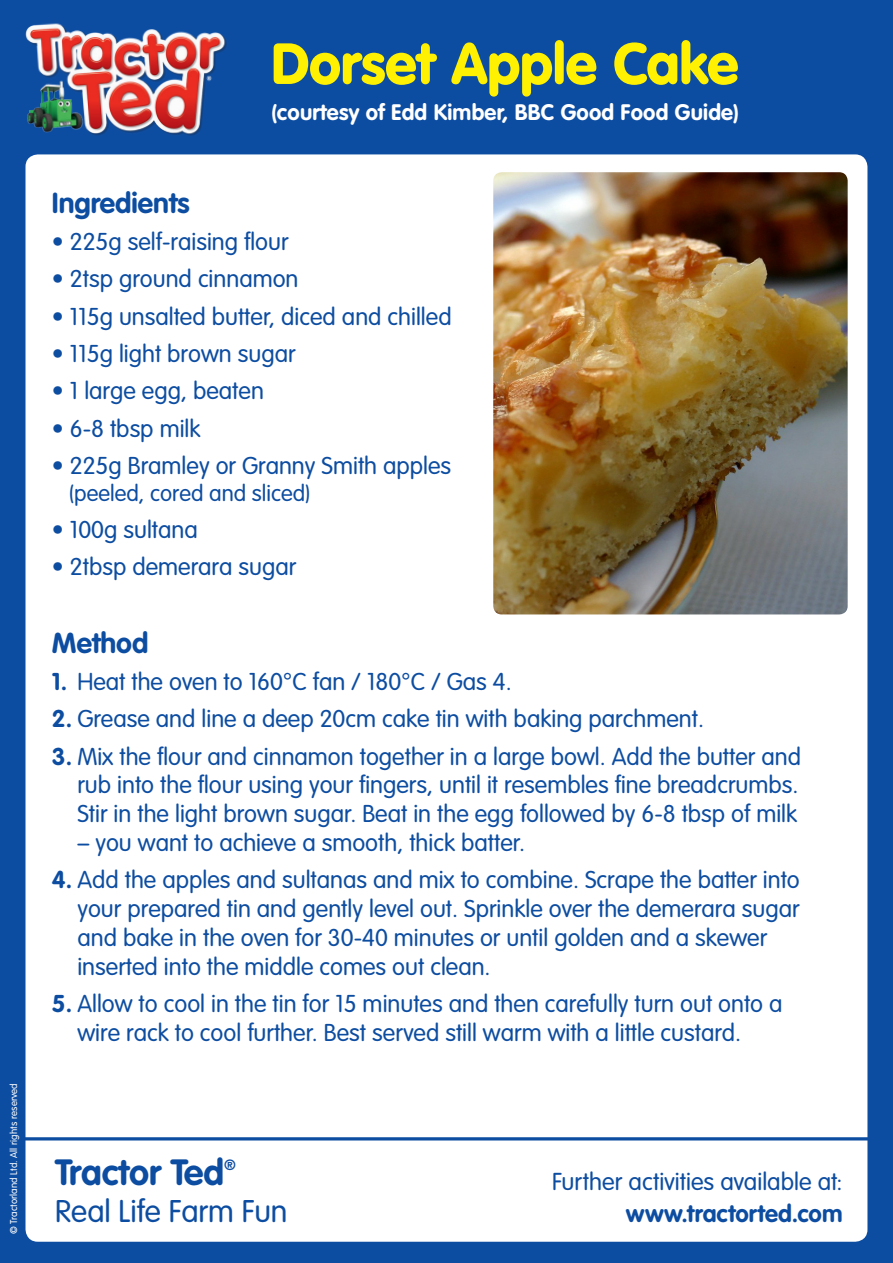
<style>
.page{position:relative;width:893px;height:1263px;background:#0d4da1}
.page>*{position:absolute;margin:0;border:0;box-sizing:border-box;transform-origin:0 0}
.t1{font:900 57px "VAG Rounded";color:#fff101}
.t2{font:700 36px "VAG Rounded";color:#0d4da1}
.t3{font:300 30.9px "VAG Rounded";color:#0d4da1}
.t4{font:700 28.5px "VAG Rounded";color:#0d4da1}
.t5{font:300 24.15px "VAG Rounded";color:#0d4da1}
.t6{font:700 24.15px "VAG Rounded";letter-spacing:.005em;color:#0d4da1}
.t7{font:300 24px/28.8px "VAG Rounded";color:#0d4da1}
.t8{font:300 22.5px "VAG Rounded";color:#0d4da1}
.t9{font:700 22.2px "VAG Rounded";letter-spacing:.01em;color:#fff}
.t10{font:700 14.7px "VAG Rounded";color:#0d4da1}
.t11{font:300 9.75px "VAG Rounded";letter-spacing:.01em;color:#fff}
.s1{font-weight:700}
</style>
<div class="page">
<div style="left:26px;top:154px;width:841px;height:1088px;background:#fff;border-radius:12px"></div>
<hr style="left:21px;top:1137px;width:851px;height:3px;background:#0d4da1">
<img style="left:23px;top:6px;width:208px;height:148px">
<img style="left:493px;top:172px;width:355px;height:442px">
<p class="t11" style="left:8px;top:1234px;width:152px;rotate:-90deg">© Tractorland Ltd. All rights reserved</p>
<p class="t1" style="left:271px;top:29px;width:469px">Dorset Apple Cake</p>
<p class="t9" style="left:271px;top:99px;width:469px">(courtesy of Edd Kimber, BBC Good Food Guide)</p>
<p class="t4" style="left:52px;top:186px;width:139px">Ingredients</p>
<p class="t7" style="left:52px;top:227px;width:238px">• 225g self-raising flour</p>
<p class="t7" style="left:52px;top:264px;width:248px">• 2tsp ground cinnamon</p>
<p class="t7" style="left:52px;top:302px;width:401px">• 115g unsalted butter, diced and chilled</p>
<p class="t7" style="left:52px;top:339px;width:245px">• 115g light brown sugar</p>
<p class="t7" style="left:52px;top:376px;width:214px">• 1 large egg, beaten</p>
<p class="t7" style="left:52px;top:414px;width:150px">• 6-8 tbsp milk</p>
<p class="t7" style="left:52px;top:451px;width:401px">• 225g Bramley or Granny Smith apples</p>
<p class="t8" style="left:69px;top:480px;width:243px">(peeled, cored and sliced)</p>
<p class="t7" style="left:52px;top:515px;width:147px">• 100g sultana</p>
<p class="t7" style="left:52px;top:553px;width:246px">• 2tbsp demerara sugar</p>
<p class="t4" style="left:52px;top:626px;width:98px">Method</p>
<p class="t7" style="left:52px;top:667px;width:461px"><span class="s1">1.</span> Heat the oven to 160°C fan / 180°C / Gas 4.</p>
<p class="t7" style="left:52px;top:704px;width:654px"><span class="s1">2.</span> Grease and line a deep 20cm cake tin with baking parchment.</p>
<p class="t7" style="left:77px;top:742px;width:725px;text-align:justify;text-indent:-26px"><span class="s1">3.</span> Mix the flour and cinnamon together in a large bowl. Add the butter and rub into the flour using your fingers, until it resembles fine breadcrumbs.<br>Stir in the light brown sugar. Beat in the egg followed by 6-8 tbsp of milk</p>
<p class="t7" style="left:77px;top:828px;width:449px">– you want to achieve a smooth, thick batter.</p>
<p class="t7" style="left:77px;top:865px;width:724px;text-indent:-26px"><span class="s1">4.</span> Add the apples and sultanas and mix to combine. Scrape the batter into your prepared tin and gently level out. Sprinkle over the demerara sugar and bake in the oven for 30-40 minutes or until golden and a skewer inserted into the middle comes out clean.</p>
<p class="t7" style="left:77px;top:989px;width:707px;text-indent:-26px"><span class="s1">5.</span> Allow to cool in the tin for 15 minutes and then carefully turn out onto a wire rack to cool further. Best served still warm with a little custard.</p>
<p class="t2" style="left:55px;top:1151px;width:170px">Tractor Ted</p>
<p class="t10" style="left:224px;top:1156px;width:13px">®</p>
<p class="t3" style="left:55px;top:1193px;width:234px">Real Life Farm Fun</p>
<p class="t5" style="left:552px;top:1167px;width:292px">Further activities available at:</p>
<p class="t6" style="left:626px;top:1199px;width:218px">www.tractorted.com</p>
</div>
